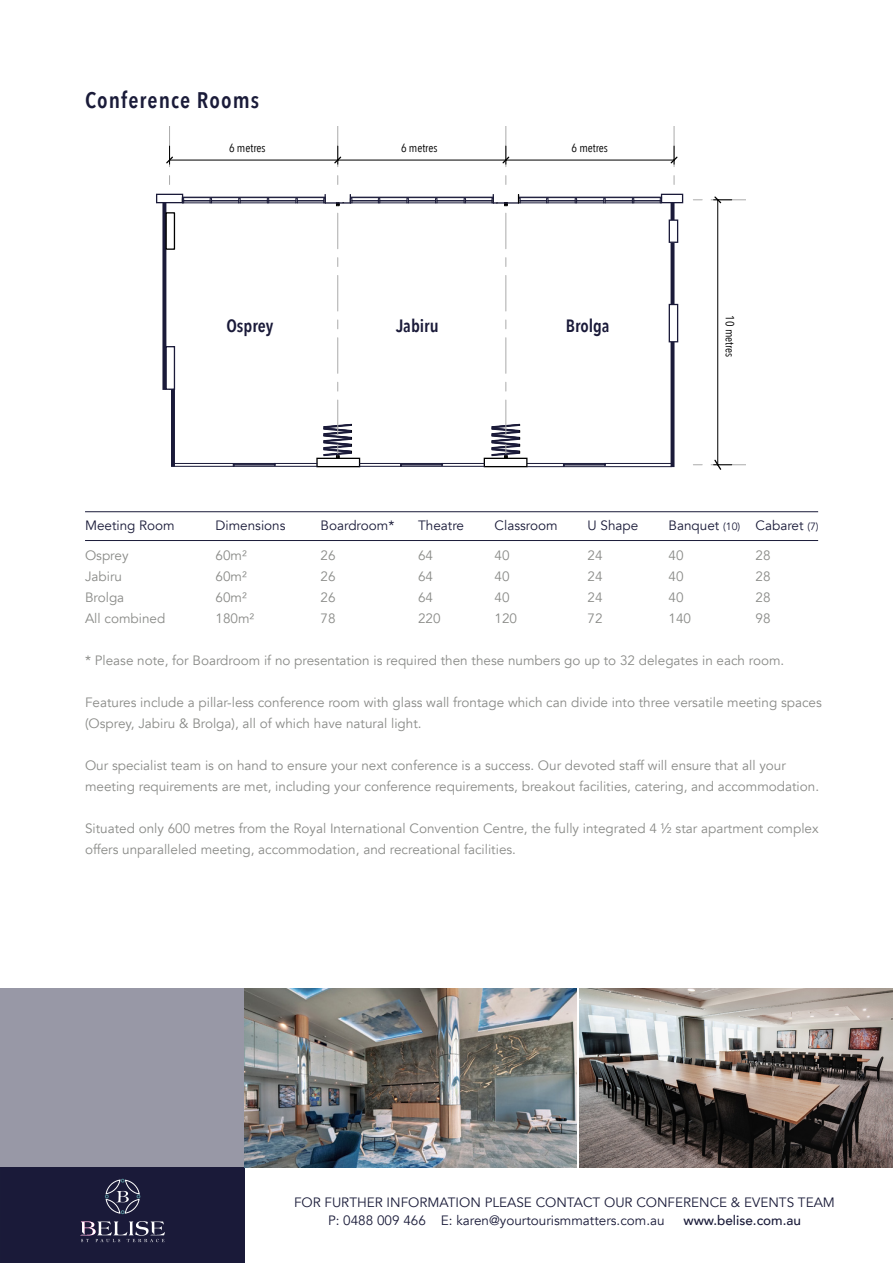
<style>
.page{position:relative;width:893px;height:1263px;background:#fff}
.page>*{position:absolute;margin:0;border:0;box-sizing:border-box;transform-origin:0 0}
.heading{font:600 22.5px "Avenir Next Condensed";letter-spacing:.05em;color:#1a1b39}
.t1{font:600 17.85px "Avenir Next Condensed";color:#1a1a39}
.body{font:13.5px/21px "Avenir";color:#8a8b88}
.body-2{font:13.5px/18px "Avenir";color:#1a1b39}
.t2{font:500 13.5px "Avenir";color:#1a1b39}
.t3{font:11.85px "Avenir Next Condensed";color:#000}
.s1{font-size:10.5px}
</style>
<div class="page">
<div style="left:0;top:988px;width:244px;height:179px;background:#9898a6"></div>
<div style="left:1px;top:1167px;width:243px;height:96px;background:#1a1a39"></div>
<svg style="left:80px;top:1221px;width:85px;height:21px"></svg>
<svg style="left:105px;top:1179px;width:35px;height:35px"></svg>
<img style="left:244px;top:988px;width:332px;height:179px">
<img style="left:579px;top:988px;width:314px;height:179px">
<hr style="left:85px;top:511px;width:733px;height:1px;background:#1a1b39">
<hr style="left:85px;top:540px;width:733px;height:1px;background:#1a1b39">
<hr style="left:169px;top:127px;width:1px;height:40px;background:#aaa">
<hr style="left:337px;top:127px;width:1px;height:40px;background:#aaa">
<hr style="left:506px;top:127px;width:1px;height:40px;background:#aaa">
<hr style="left:674px;top:127px;width:1px;height:40px;background:#aaa">
<hr style="left:506px;top:160px;width:168px;height:1px;background:#000">
<svg style="left:669px;top:146px;width:9px;height:19px"></svg>
<hr style="left:338px;top:160px;width:168px;height:1px;background:#000">
<svg style="left:501px;top:146px;width:10px;height:19px"></svg>
<hr style="left:170px;top:160px;width:168px;height:1px;background:#000">
<svg style="left:333px;top:146px;width:9px;height:19px"></svg>
<svg style="left:166px;top:146px;width:8px;height:19px"></svg>
<svg style="left:162px;top:203px;width:4px;height:187px"></svg>
<hr style="left:671px;top:203px;width:3px;height:264px;background:#1a1a39">
<hr style="left:171px;top:389px;width:4px;height:78px;background:#1a1a39">
<div style="left:165px;top:212px;width:10px;height:38px;border:1px solid #000"></div>
<div style="left:165px;top:346px;width:10px;height:44px;border:1px solid #1a1a39"></div>
<div style="left:669px;top:304px;width:9px;height:38px;background:#fff"></div>
<div style="left:669px;top:304px;width:9px;height:38px;border:1px solid #1a1a39"></div>
<div style="left:669px;top:220px;width:9px;height:22px;background:#fff"></div>
<div style="left:669px;top:219px;width:9px;height:24px;border:1px solid #1a1a39"></div>
<div style="left:156px;top:194px;width:27px;height:9px;border:1px solid #1a1a39"></div>
<div style="left:661px;top:194px;width:22px;height:9px;border:1px solid #1a1a39"></div>
<hr style="left:171px;top:466px;width:146px;height:1px;background:#1a1a39">
<hr style="left:174px;top:463px;width:143px;height:1px;background:#1a1a39">
<hr style="left:527px;top:466px;width:145px;height:1px;background:#1a1a39">
<hr style="left:527px;top:463px;width:144px;height:1px;background:#1a1a39">
<svg style="left:182px;top:195px;width:480px;height:272px"></svg>
<div style="left:484px;top:458px;width:43px;height:9px;background:#fff"></div>
<div style="left:484px;top:458px;width:43px;height:9px;border:1px solid #000"></div>
<hr style="left:359px;top:466px;width:126px;height:1px;background:#1a1a39">
<hr style="left:359px;top:463px;width:126px;height:1px;background:#1a1a39">
<hr style="left:711px;top:200px;width:34px;height:1px;background:#aaa">
<hr style="left:711px;top:464px;width:34px;height:1px;background:#aaa">
<hr style="left:717px;top:200px;width:1px;height:265px;background:#000">
<svg style="left:713px;top:458px;width:19px;height:12px"></svg>
<svg style="left:713px;top:196px;width:19px;height:8px"></svg>
<p class="heading" style="left:85px;top:80px;width:176px">Conference Rooms</p>
<p class="t3" style="left:229px;top:138px;width:38px">6 metres</p>
<p class="t3" style="left:401px;top:138px;width:38px">6 metres</p>
<p class="t3" style="left:572px;top:138px;width:38px">6 metres</p>
<p class="t1" style="left:226px;top:310px;width:48px">Osprey</p>
<p class="t1" style="left:396px;top:310px;width:44px">Jabiru</p>
<p class="t1" style="left:566px;top:310px;width:45px">Brolga</p>
<p class="t3" style="left:740px;top:315px;width:44px;rotate:90deg">10 metres</p>
<p class="body-2" style="left:85px;top:517px;width:91px">Meeting Room</p>
<p class="body-2" style="left:216px;top:517px;width:72px">Dimensions</p>
<p class="body-2" style="left:321px;top:517px;width:75px">Boardroom*</p>
<p class="body-2" style="left:418px;top:517px;width:47px">Theatre</p>
<p class="body-2" style="left:495px;top:517px;width:65px">Classroom</p>
<p class="body-2" style="left:588px;top:517px;width:52px">U Shape</p>
<p class="body-2" style="left:669px;top:517px;width:152px">Banquet <span class="s1">(10)</span> Cabaret <span class="s1">(7)</span></p>
<p class="body" style="left:85px;top:545px;width:45px">Osprey</p>
<p class="body" style="left:216px;top:545px;width:33px">60m²</p>
<p class="body" style="left:321px;top:545px;width:17px">26</p>
<p class="body" style="left:418px;top:545px;width:17px">64</p>
<p class="body" style="left:495px;top:545px;width:17px">40</p>
<p class="body" style="left:588px;top:545px;width:17px">24</p>
<p class="body" style="left:669px;top:545px;width:17px">40</p>
<p class="body" style="left:756px;top:545px;width:17px">28</p>
<p class="body" style="left:85px;top:566px;width:38px">Jabiru</p>
<p class="body" style="left:216px;top:566px;width:33px">60m²</p>
<p class="body" style="left:321px;top:566px;width:17px">26</p>
<p class="body" style="left:418px;top:566px;width:17px">64</p>
<p class="body" style="left:495px;top:566px;width:17px">40</p>
<p class="body" style="left:588px;top:566px;width:17px">24</p>
<p class="body" style="left:669px;top:566px;width:17px">40</p>
<p class="body" style="left:756px;top:566px;width:17px">28</p>
<p class="body" style="left:85px;top:587px;width:41px">Brolga</p>
<p class="body" style="left:216px;top:587px;width:33px">60m²</p>
<p class="body" style="left:321px;top:587px;width:17px">26</p>
<p class="body" style="left:418px;top:587px;width:17px">64</p>
<p class="body" style="left:495px;top:587px;width:17px">40</p>
<p class="body" style="left:588px;top:587px;width:17px">24</p>
<p class="body" style="left:669px;top:587px;width:17px">40</p>
<p class="body" style="left:756px;top:587px;width:17px">28</p>
<p class="body" style="left:85px;top:608px;width:82px">All combined</p>
<p class="body" style="left:216px;top:608px;width:40px">180m²</p>
<p class="body" style="left:321px;top:608px;width:17px">78</p>
<p class="body" style="left:418px;top:608px;width:24px">220</p>
<p class="body" style="left:495px;top:608px;width:24px">120</p>
<p class="body" style="left:588px;top:608px;width:17px">72</p>
<p class="body" style="left:669px;top:608px;width:24px">140</p>
<p class="body" style="left:756px;top:608px;width:17px">98</p>
<p class="body" style="left:85px;top:650px;width:701px">* Please note, for Boardroom if no presentation is required then these numbers go up to 32 delegates in each room.</p>
<p class="body" style="left:85px;top:692px;width:738px">Features include a pillar-less conference room with glass wall frontage which can divide into three versatile meeting spaces (Osprey, Jabiru &amp; Brolga), all of which have natural light.</p>
<p class="body" style="left:85px;top:755px;width:735px">Our specialist team is on hand to ensure your next conference is a success. Our devoted staff will ensure that all your meeting requirements are met, including your conference requirements, breakout facilities, catering, and accommodation.</p>
<p class="body" style="left:85px;top:818px;width:735px">Situated only 600 metres from the Royal International Convention Centre, the fully integrated 4 ½ star apartment complex offers unparalleled meeting, accommodation, and recreational facilities.</p>
<p class="body-2" style="left:328px;top:1193px;width:508px;text-indent:-34px">FOR FURTHER INFORMATION PLEASE CONTACT OUR CONFERENCE &amp; EVENTS TEAM<br>P: 0488 009 466 E: karen@yourtourismmatters.com.au</p>
<p class="t2" style="left:683px;top:1208px;width:119px">www.belise.com.au</p>
</div>
